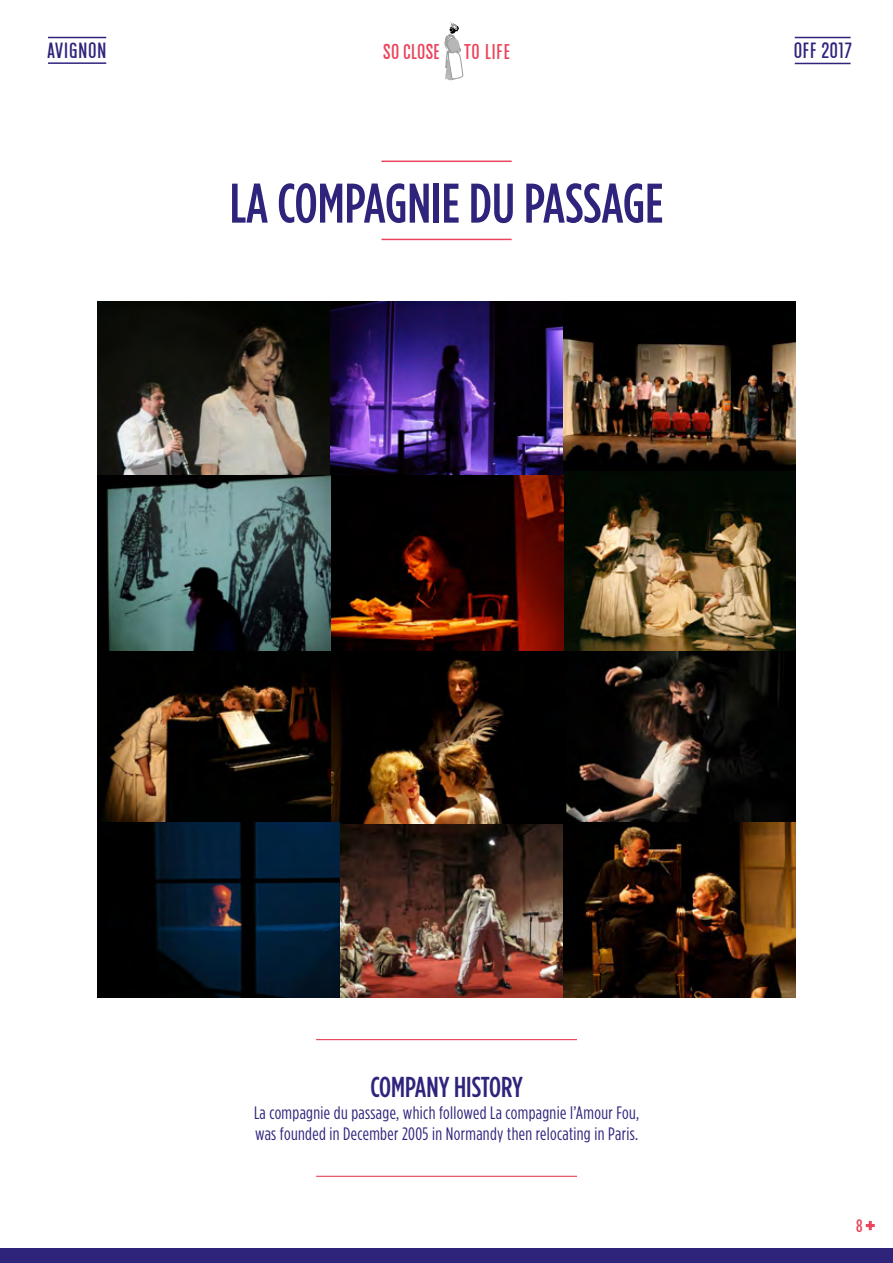
<style>
.page{position:relative;width:893px;height:1263px;background:#fff}
.page>*{position:absolute;margin:0;border:0;box-sizing:border-box;transform-origin:0 0}
.t1{font:500 55.8px "Gotham Condensed";color:#2e247c}
.t2{font:500 28.8px "Gotham Condensed";color:#2e247c}
.t3{font:21px "Americana";letter-spacing:.05em;color:#2e247c}
.t4{font:20.4px "Americana";letter-spacing:.02em;color:#e9455c}
.t5{font:18px/21.6px "Gotham Condensed";letter-spacing:.02em;color:#2e247c}
.t6{font:500 18px "Gotham Condensed";color:#e9455c}
</style>
<div class="page">
<svg style="left:444px;top:22px;width:19px;height:59px"></svg>
<hr style="left:48px;top:62px;width:58px;height:2px;background:#2e247c">
<hr style="left:795px;top:63px;width:56px;height:1px;background:#2e247c">
<hr style="left:48px;top:37px;width:58px;height:1px;background:#2e247c">
<hr style="left:795px;top:37px;width:56px;height:1px;background:#2e247c">
<div style="left:0;top:1248px;width:893px;height:15px;background:#2e247c"></div>
<hr style="left:381px;top:161px;width:131px;height:1px;background:#e9455c">
<hr style="left:381px;top:239px;width:131px;height:1px;background:#e9455c">
<hr style="left:316px;top:1176px;width:261px;height:1px;background:#e9455c">
<hr style="left:316px;top:1039px;width:261px;height:1px;background:#e9455c">
<img style="left:97px;top:301px;width:699px;height:175px">
<img style="left:563px;top:471px;width:233px;height:526px">
<img style="left:339px;top:824px;width:226px;height:173px">
<img style="left:97px;top:649px;width:468px;height:175px">
<img style="left:97px;top:823px;width:242px;height:174px">
<img style="left:97px;top:476px;width:466px;height:174px">
<svg style="left:866px;top:1221px;width:9px;height:9px"></svg>
<p class="t3" style="left:47px;top:39px;width:60px">AVIGNON</p>
<p class="t4" style="left:383px;top:40px;width:128px">SO CLOSE TO LIFE</p>
<p class="t3" style="left:794px;top:39px;width:60px">OFF 2017</p>
<h1 class="t1" style="left:230px;top:171px;width:435px">LA COMPAGNIE DU PASSAGE</h1>
<h2 class="t2" style="left:370px;top:1070px;width:154px">COMPANY HISTORY</h2>
<p class="t5" style="left:254px;top:1101px;width:387px">La compagnie du passage, which followed La compagnie l’Amour Fou, was founded in December 2005 in Normandy then relocating in Paris.</p>
<p class="t6" style="left:856px;top:1215px;width:8px">8</p>
</div>
